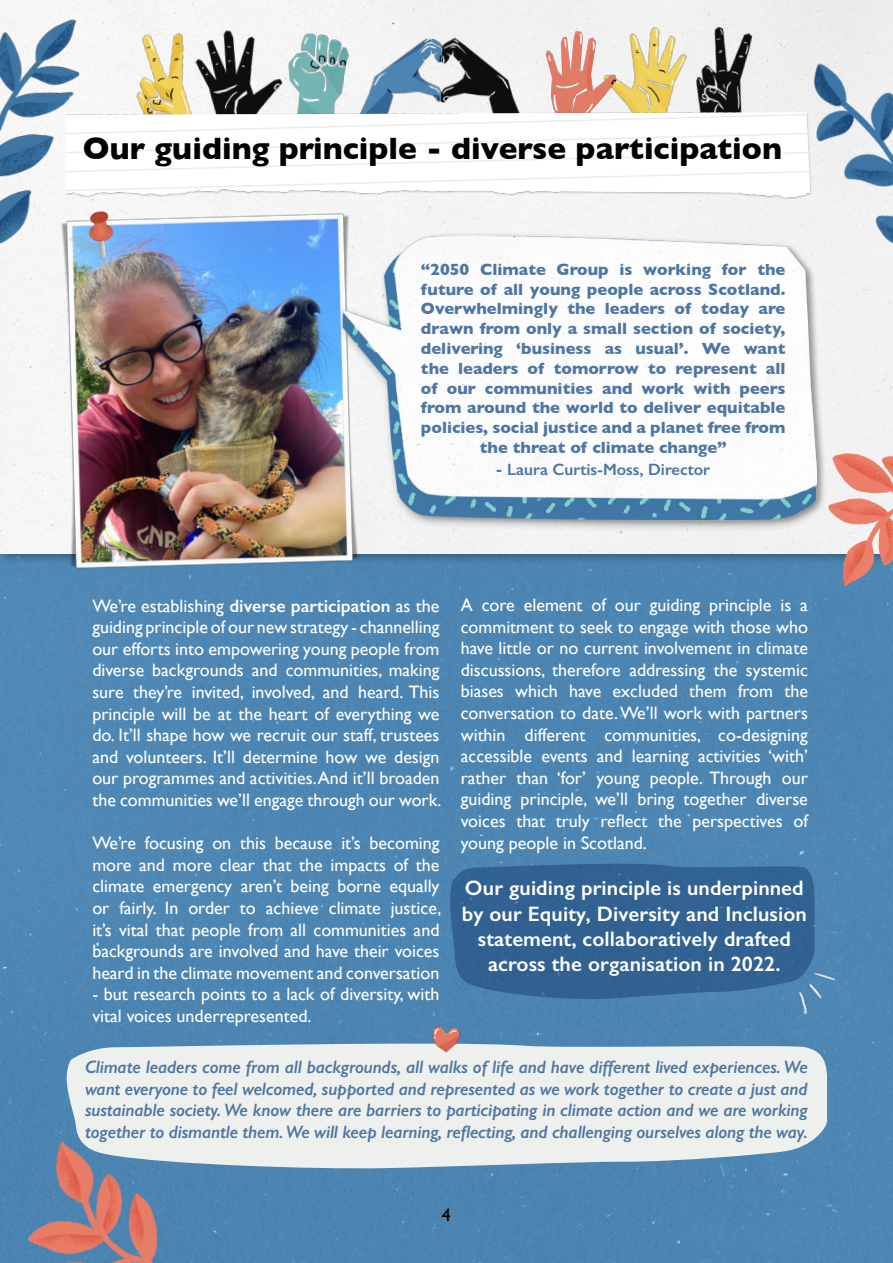
<style>
.page{position:relative;width:893px;height:1263px;background:#fff}
.page>*{position:absolute;margin:0;border:0;box-sizing:border-box;transform-origin:0 0}
.t1{font:700 31.5px "Gill Sans";color:#000}
.t2{font:600 21px/25.2px "Gill Sans";letter-spacing:.005em;color:#fff;text-align:center}
.t3{font:18px/21.6px "Gill Sans";color:#fff;text-align:justify}
.t4{font:italic 600 18px/21.6px "Gill Sans";letter-spacing:-.01em;color:#4d76a2;text-align:justify}
.t5{font:18px "Gill Sans";color:#000}
.t6{font:700 16.5px/19.8px "Gill Sans";color:#4d76a2;text-align:center}
.t7{font:600 16.5px "Gill Sans";color:#4d76a2}
.s1{font-size:18px}
.s2{font-weight:600}
</style>
<div class="page">
<div style="left:0;top:564px;width:892px;height:699px;background:#4d86b3"></div>
<div style="left:0;top:0;width:893px;height:553px;background:#f4f4f4"></div>
<img style="left:677px;top:18px;width:86px;height:86px">
<img style="left:593px;top:23px;width:99px;height:81px">
<img style="left:540px;top:25px;width:82px;height:79px">
<img style="left:357px;top:38px;width:83px;height:66px">
<img style="left:440px;top:36px;width:89px;height:68px">
<img style="left:295px;top:25px;width:62px;height:79px">
<svg style="left:447px;top:860px;width:368px;height:140px;background:#346595"></svg>
<svg style="left:60px;top:1040px;width:767px;height:129px;background:#dce4e6"></svg>
<img style="left:186px;top:16px;width:109px;height:88px">
<img style="left:121px;top:23px;width:92px;height:81px">
<img style="left:0;top:0;width:83px;height:308px">
<img style="left:67px;top:104px;width:696px;height:98px">
<img style="left:57px;top:205px;width:305px;height:373px">
<img style="left:336px;top:217px;width:481px;height:325px">
<img style="left:763px;top:0;width:130px;height:288px">
<img style="left:67px;top:207px;width:51px;height:56px">
<img style="left:9px;top:1122px;width:201px;height:141px">
<img style="left:817px;top:431px;width:76px;height:166px">
<img style="left:788px;top:965px;width:53px;height:49px">
<img style="left:426px;top:1020px;width:42px;height:38px">
<h1 class="t1" style="left:83px;top:123px;width:701px">Our guiding principle - diverse participation</h1>
<p class="t6" style="left:421px;top:259px;width:366px">“2050 Climate Group is working for the future of all young people across Scotland.<br>Overwhelmingly the leaders of today are drawn from only a small section of society, delivering ‘business as usual’. We want the leaders of tomorrow to represent all of our communities and work with peers from around the world to deliver equitable policies, social justice and a planet free from the threat of climate change”</p>
<p class="t7" style="left:496px;top:459px;width:215px"><span class="s1">-</span> Laura Curtis-Moss, Director</p>
<p class="t3" style="left:92px;top:595px;width:350px">We’re establishing <span class="s2">diverse participation</span> as the guiding principle of our new strategy - channelling our efforts into empowering young people from diverse backgrounds and communities, making sure they’re invited, involved, and heard. This principle will be at the heart of everything we do. It’ll shape how we recruit our staff, trustees and volunteers. It’ll determine how we design our programmes and activities. And it’ll broaden the communities we’ll engage through our work.</p>
<p class="t3" style="left:92px;top:832px;width:350px">We’re focusing on this because it’s becoming more and more clear that the impacts of the climate emergency aren’t being borne equally or fairly. In order to achieve climate justice, it’s vital that people from all communities and backgrounds are involved and have their voices heard in the climate movement and conversation</p>
<p class="t3" style="left:92px;top:983px;width:349px">- but research points to a lack of diversity, with vital voices underrepresented.</p>
<p class="t3" style="left:461px;top:594px;width:349px">A core element of our guiding principle is a commitment to seek to engage with those who have little or no current involvement in climate discussions, therefore addressing the systemic biases which have excluded them from the conversation to date. We’ll work with partners within different communities, co-designing accessible events and learning activities ‘with’ rather than ‘for’ young people. Through our guiding principle, we’ll bring together diverse voices that truly reflect the perspectives of young people in Scotland.</p>
<p class="t2" style="left:462px;top:875px;width:347px">Our guiding principle is underpinned by our Equity, Diversity and Inclusion statement, collaboratively drafted across the organisation in 2022.</p>
<p class="t4" style="left:85px;top:1056px;width:724px">Climate leaders come from all backgrounds, all walks of life and have different lived experiences. We want everyone to feel welcomed, supported and represented as we work together to create a just and sustainable society. We know there are barriers to participating in climate action and we are working together to dismantle them. We will keep learning, reflecting, and challenging ourselves along the way.</p>
<p class="t5" style="left:442px;top:1205px;width:10px">4</p>
</div>
